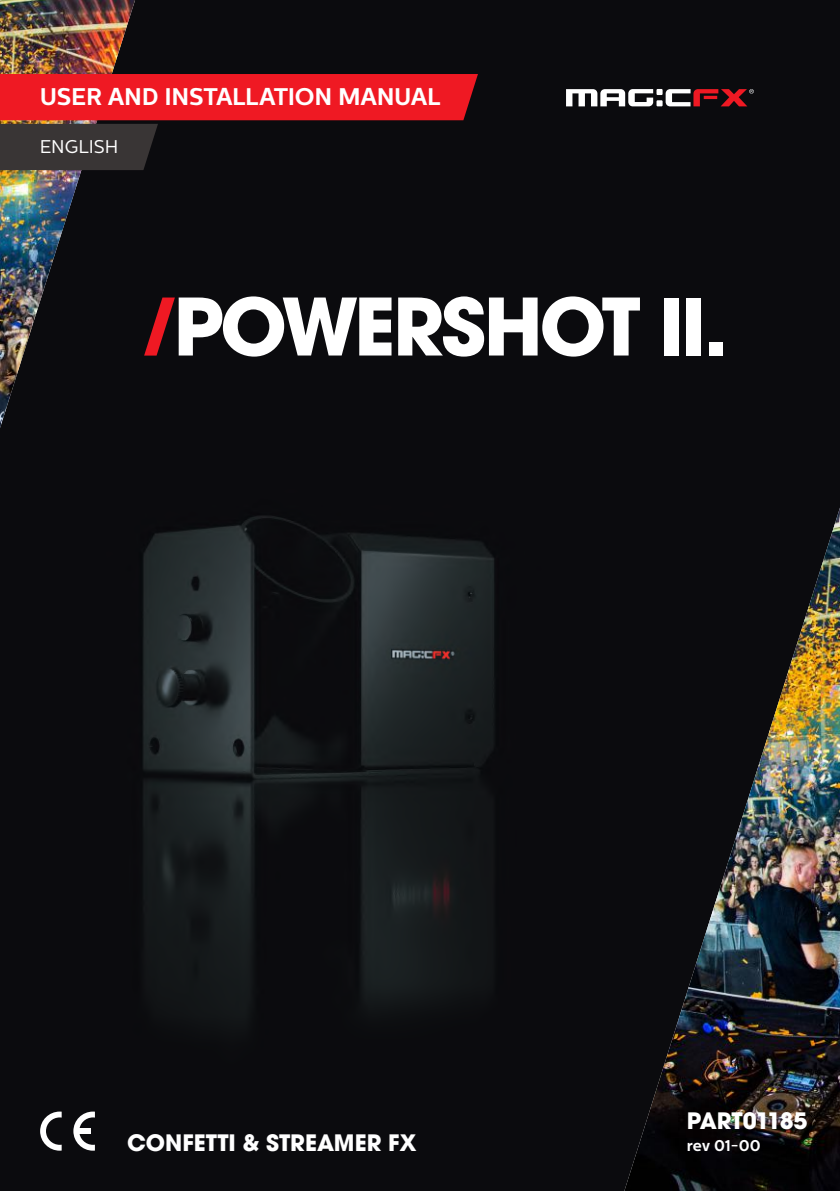
<style>
.page{position:relative;width:840px;height:1191px;background:#fff}
.page>*{position:absolute;margin:0;border:0;box-sizing:border-box;transform-origin:0 0}
.t1{font:700 78.4px "ITC Avant Garde Pro";letter-spacing:-.04em;color:#fff}
.t2{font:700 24px "Centrale Sans";letter-spacing:-.015em;color:#fff}
.t3{font:700 22.6px "ITC Avant Garde Pro";letter-spacing:-.005em;color:#fff}
.t4{font:700 22.6px "ITC Avant Garde Pro";letter-spacing:-.03em;color:#fff}
.t5{font:18.4px "Centrale Sans";letter-spacing:-.005em;color:#fff}
.t6{font:700 15.6px "Centrale Sans";letter-spacing:-.005em;color:#fff}
</style>
<div class="page">
<img style="left:0;top:0;width:839px;height:1191px">
<img style="left:624px;top:507px;width:215px;height:684px">
<img style="left:0;top:0;width:135px;height:428px">
<svg style="left:144px;top:297px;width:31px;height:58px;background:#651016"></svg>
<svg style="left:40px;top:1111px;width:22px;height:39px"></svg>
<svg style="left:73px;top:1111px;width:22px;height:39px"></svg>
<div style="left:78px;top:1128px;width:13px;height:6px;background:#fff"></div>
<svg style="left:565px;top:89px;width:188px;height:17px"></svg>
<svg style="left:0;top:74px;width:477px;height:96px;background:#7f181e"></svg>
<p class="t2" style="left:40px;top:82px;width:402px">USER AND INSTALLATION MANUAL</p>
<p class="t5" style="left:40px;top:136px;width:80px">ENGLISH</p>
<h1 class="t1" style="left:173px;top:274px;width:555px">POWERSHOT II.</h1>
<p class="t3" style="left:127px;top:1128px;width:291px">CONFETTI &amp; STREAMER FX</p>
<p class="t4" style="left:686px;top:1105px;width:122px">PART01185</p>
<p class="t6" style="left:686px;top:1136px;width:76px">rev 01-00</p>
</div>
